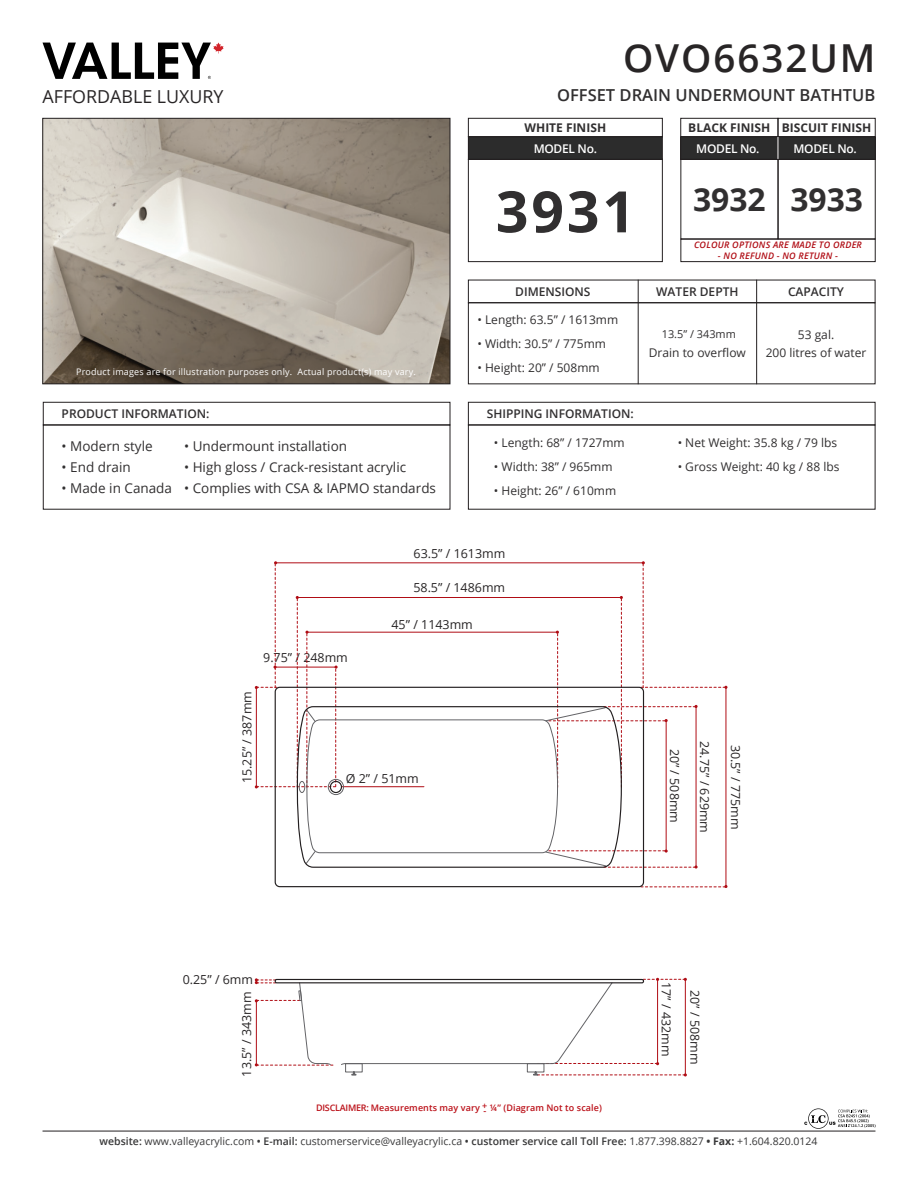
<style>
.page{position:relative;width:918px;height:1188px;background:#fff}
.page>*{position:absolute;margin:0;border:0;box-sizing:border-box;transform-origin:0 0}
.t1{font:700 57.15px "Open Sans";color:#312f30}
.t2{font:600 38.55px "Open Sans";letter-spacing:.05em;color:#282526}
.t3{font:700 31.8px "Open Sans";color:#312f30}
.t4{font:17.85px "Open Sans";color:#282526}
.t5{font:600 16.5px "Open Sans";color:#312f30}
.t6{font:13.5px "Open Sans";color:#312f30}
.t7{font:12.45px "Open Sans";color:#282526}
.t8{font:12px "Open Sans";color:#312f30}
.t9{font:600 12px "Open Sans";color:#312f30}
.t10{font:700 12px "Open Sans";color:#312f30}
.t11{font:600 12px "Open Sans";letter-spacing:-.025em;color:#fff}
.t12{font:10.95px "Open Sans";color:#312f30}
.t13{font:10.5px "Open Sans";color:#383839}
.t14{font:9px "Open Sans";letter-spacing:.02em;color:#fff}
.t15{font:600 9px "Open Sans";letter-spacing:.01em;color:#bb1018}
.t16{font:italic 600 9px "Open Sans";letter-spacing:.025em;color:#b00d15}
.s1{font-weight:600}
.s2{font-weight:700}
</style>
<div class="page">
<hr style="left:638px;top:280px;width:1px;height:104px;background:#231f20">
<hr style="left:756px;top:280px;width:1px;height:104px;background:#231f20">
<div style="left:468px;top:280px;width:407px;height:23px;border:1px solid #231f20"></div>
<div style="left:468px;top:402px;width:407px;height:23px;border:1px solid #231f20"></div>
<div style="left:43px;top:402px;width:407px;height:23px;border:1px solid #231f20"></div>
<hr style="left:43px;top:1131px;width:832px;height:1px;background:#231f20">
<svg style="left:43px;top:43px;width:181px;height:36px"></svg>
<svg style="left:804px;top:1108px;width:72px;height:21px"></svg>
<div style="left:468px;top:137px;width:194px;height:22px;background:#2c2c2c"></div>
<div style="left:468px;top:118px;width:195px;height:19px;border:1px solid #231f20"></div>
<div style="left:468px;top:159px;width:195px;height:103px;border:1px solid #231f20"></div>
<div style="left:680px;top:239px;width:196px;height:23px;border:1px solid #231f20"></div>
<div style="left:681px;top:137px;width:97px;height:22px;background:#2c2c2c"></div>
<div style="left:680px;top:136px;width:98px;height:24px;border:1px solid #231f20"></div>
<div style="left:680px;top:118px;width:98px;height:19px;border:1px solid #231f20"></div>
<div style="left:680px;top:159px;width:98px;height:80px;border:1px solid #231f20"></div>
<div style="left:778px;top:137px;width:97px;height:22px;background:#2c2c2c"></div>
<div style="left:778px;top:118px;width:98px;height:19px;border:1px solid #231f20"></div>
<div style="left:778px;top:159px;width:98px;height:80px;border:1px solid #231f20"></div>
<svg style="left:778px;top:137px;width:1px;height:22px"></svg>
<hr style="left:307px;top:632px;width:250px;height:1px;background:#b00d15">
<hr style="left:276px;top:562px;width:367px;height:1px;background:#b00d15">
<hr style="left:297px;top:597px;width:324px;height:1px;background:#b00d15">
<svg style="left:255px;top:978px;width:19px;height:6px"></svg>
<hr style="left:256px;top:1001px;width:1px;height:64px;background:#b00d15">
<svg style="left:255px;top:1063px;width:43px;height:3px"></svg>
<hr style="left:666px;top:721px;width:1px;height:130px;background:#b00d15">
<svg style="left:645px;top:849px;width:23px;height:4px"></svg>
<hr style="left:726px;top:687px;width:1px;height:200px;background:#b00d15">
<svg style="left:645px;top:885px;width:83px;height:3px"></svg>
<hr style="left:696px;top:706px;width:1px;height:161px;background:#b00d15">
<svg style="left:549px;top:561px;width:179px;height:226px"></svg>
<svg style="left:645px;top:865px;width:53px;height:4px"></svg>
<hr style="left:685px;top:979px;width:1px;height:96px;background:#b00d15">
<svg style="left:607px;top:1073px;width:80px;height:4px"></svg>
<hr style="left:657px;top:979px;width:1px;height:85px;background:#b00d15">
<svg style="left:645px;top:978px;width:42px;height:3px"></svg>
<svg style="left:614px;top:1062px;width:45px;height:3px"></svg>
<svg style="left:255px;top:561px;width:83px;height:227px"></svg>
<svg style="left:274px;top:686px;width:371px;height:298px"></svg>
<svg style="left:298px;top:868px;width:309px;height:208px"></svg>
<svg style="left:296px;top:706px;width:327px;height:162px"></svg>
<svg style="left:255px;top:990px;width:47px;height:12px"></svg>
<img style="left:44px;top:120px;width:404px;height:262px">
<div style="left:42px;top:118px;width:408px;height:266px;border:1px solid #231f20"></div>
<p class="t4" style="left:43px;top:84px;width:183px">AFFORDABLE LUXURY</p>
<p class="t14" style="left:76px;top:366px;width:341px">Product images are for illustration purposes only. Actual product(s) may vary.</p>
<p class="t2" style="left:623px;top:32px;width:254px">OVO6632UM</p>
<p class="t5" style="left:557px;top:83px;width:320px">OFFSET DRAIN UNDERMOUNT BATHTUB</p>
<p class="t10" style="left:525px;top:119px;width:83px">WHITE FINISH</p>
<p class="t11" style="left:534px;top:140px;width:65px">MODEL No.</p>
<p class="t1" style="left:496px;top:171px;width:141px">3931</p>
<p class="t9" style="left:515px;top:283px;width:77px">DIMENSIONS</p>
<p class="t8" style="left:477px;top:311px;width:142px">• Length: 63.5” / 1613mm</p>
<p class="t8" style="left:477px;top:335px;width:130px">• Width: 30.5” / 775mm</p>
<p class="t8" style="left:477px;top:359px;width:124px">• Height: 20” / 508mm</p>
<p class="t10" style="left:688px;top:119px;width:83px">BLACK FINISH</p>
<p class="t11" style="left:696px;top:140px;width:65px">MODEL No.</p>
<p class="t3" style="left:693px;top:177px;width:74px">3932</p>
<p class="t3" style="left:790px;top:177px;width:74px">3933</p>
<p class="t10" style="left:782px;top:119px;width:91px">BISCUIT FINISH</p>
<p class="t11" style="left:794px;top:140px;width:65px">MODEL No.</p>
<p class="t16" style="left:694px;top:239px;width:169px">COLOUR OPTIONS ARE MADE TO ORDER</p>
<p class="t16" style="left:718px;top:250px;width:122px">- NO REFUND - NO RETURN -</p>
<p class="t9" style="left:656px;top:283px;width:84px">WATER DEPTH</p>
<p class="t9" style="left:788px;top:283px;width:58px">CAPACITY</p>
<p class="t12" style="left:662px;top:327px;width:76px">13.5” / 343mm</p>
<p class="t8" style="left:649px;top:344px;width:99px">Drain to overflow</p>
<p class="t8" style="left:798px;top:326px;width:38px">53 gal.</p>
<p class="t8" style="left:766px;top:344px;width:102px">200 litres of water</p>
<p class="t9" style="left:62px;top:406px;width:149px">PRODUCT INFORMATION:</p>
<p class="t9" style="left:487px;top:406px;width:149px">SHIPPING INFORMATION:</p>
<p class="t8" style="left:494px;top:434px;width:132px">• Length: 68” / 1727mm</p>
<p class="t8" style="left:494px;top:458px;width:120px">• Width: 38” / 965mm</p>
<p class="t8" style="left:494px;top:482px;width:124px">• Height: 26” / 610mm</p>
<p class="t6" style="left:62px;top:437px;width:93px">• Modern style</p>
<p class="t6" style="left:62px;top:458px;width:71px">• End drain</p>
<p class="t6" style="left:62px;top:479px;width:112px">• Made in Canada</p>
<p class="t6" style="left:184px;top:437px;width:164px">• Undermount installation</p>
<p class="t6" style="left:184px;top:458px;width:224px">• High gloss / Crack-resistant acrylic</p>
<p class="t6" style="left:184px;top:479px;width:253px">• Complies with CSA &amp; IAPMO standards</p>
<p class="t7" style="left:414px;top:545px;width:93px">63.5” / 1613mm</p>
<p class="t7" style="left:413px;top:579px;width:93px">58.5” / 1486mm</p>
<p class="t7" style="left:239px;top:783px;width:93px;rotate:-90deg">15.25” / 387mm</p>
<p class="t7" style="left:263px;top:649px;width:86px">9.75” / 248mm</p>
<p class="t7" style="left:392px;top:616px;width:83px">45” / 1143mm</p>
<p class="t7" style="left:346px;top:769px;width:74px">Ø 2” / 51mm</p>
<p class="t8" style="left:678px;top:434px;width:161px">• Net Weight: 35.8 kg / 79 lbs</p>
<p class="t8" style="left:678px;top:458px;width:163px">• Gross Weight: 40 kg / 88 lbs</p>
<p class="t7" style="left:683px;top:749px;width:76px;rotate:90deg">20” / 508mm</p>
<p class="t7" style="left:713px;top:741px;width:93px;rotate:90deg">24.75” / 629mm</p>
<p class="t7" style="left:744px;top:745px;width:86px;rotate:90deg">30.5” / 775mm</p>
<p class="t7" style="left:183px;top:971px;width:72px">0.25” / 6mm</p>
<p class="t7" style="left:238px;top:1077px;width:86px;rotate:-90deg">13.5” / 343mm</p>
<p class="t15" style="left:482px;top:1100px;width:7px">+</p>
<p class="t15" style="left:316px;top:1102px;width:287px">DISCLAIMER: Measurements may vary ¼” (Diagram Not to scale)</p>
<p class="t15" style="left:483px;top:1105px;width:4px">-</p>
<p class="t7" style="left:675px;top:982px;width:76px;rotate:90deg">17” / 432mm</p>
<p class="t7" style="left:703px;top:990px;width:76px;rotate:90deg">20” / 508mm</p>
<p class="t13" style="left:100px;top:1134px;width:719px"><span class="s1">website:</span> www.valleyacrylic.com <span class="s1">• E-mail:</span> customerservice@valleyacrylic.ca <span class="s1">• customer service call Toll Free:</span> 1.877.398.8827 <span class="s2">• Fax:</span> +1.604.820.0124</p>
</div>
